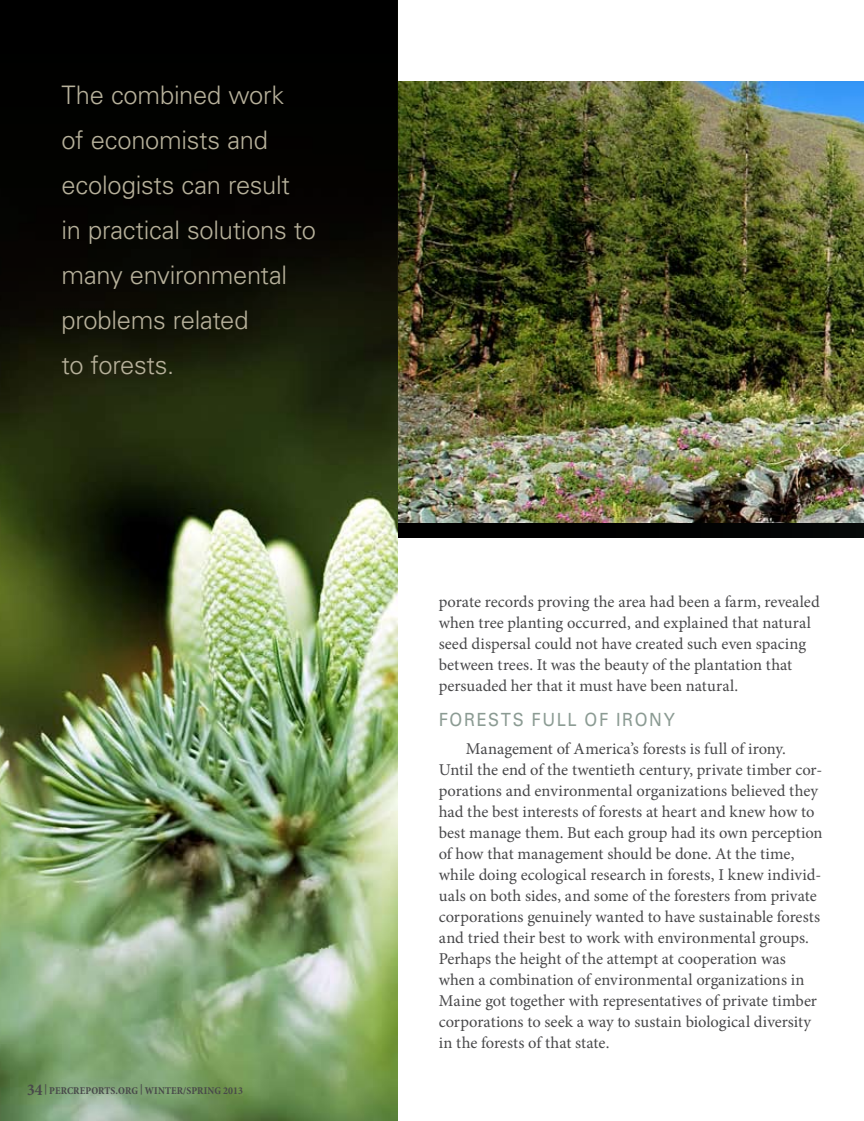
<style>
.page{position:relative;width:864px;height:1121px;background:#fff}
.page>*{position:absolute;margin:0;border:0;box-sizing:border-box;transform-origin:0 0}
.t1{font:300 25.5px/45px "Univers";letter-spacing:-.01em;color:#b7b19b}
.t2{font:18.15px "Univers";letter-spacing:.095em;color:#8b9b93;scale:.91 1}
.t3{font:16.5px/21px "Minion Pro";color:#48484a}
.t4{font:700 condensed 10.5px "Minion Pro";letter-spacing:.01em;color:#48484a}
.s1{font-size:16.5px}
</style>
<div class="page">
<img style="left:397px;top:81px;width:467px;height:442px">
<div style="left:387px;top:523px;width:477px;height:14px;background:#000101"></div>
<img style="left:0;top:370px;width:397px;height:750px">
<div style="left:0;top:0;width:397px;height:370px;background:linear-gradient(to bottom,#000,#131407)"></div>
<h1 class="t1" style="left:62px;top:73px;width:256px">The combined work<br>of economists and ecologists can result<br>in practical solutions to many environmental problems related<br>to forests.</h1>
<p class="t4" style="left:27px;top:1083px;width:218px"><span class="s1">34</span> | PERCREPORTS.ORG | WINTER/SPRING 2013</p>
<p class="t3" style="left:439px;top:591px;width:383px">porate records proving the area had been a farm, revealed when tree planting occurred, and explained that natural seed dispersal could not have created such even spacing between trees. It was the beauty of the plantation that persuaded her that it must have been natural.</p>
<p class="t2" style="left:439px;top:708px;width:261px">FORESTS FULL OF I RONY</p>
<p class="t3" style="left:439px;top:738px;width:385px;text-indent:27px">Management of America’s forests is full of irony.<br>Until the end of the twentieth century, private timber cor&shy;porations and environmental organizations believed they had the best interests of forests at heart and knew how to best manage them. But each group had its own perception of how that management should be done. At the time, while doing ecological research in forests, I knew individ&shy;uals on both sides, and some of the foresters from private corporations genuinely wanted to have sustainable forests and tried their best to work with environmental groups.<br>Perhaps the height of the attempt at cooperation was when a combination of environmental organizations in Maine got together with representatives of private timber corporations to seek a way to sustain biological diversity in the forests of that state.</p>
</div>
